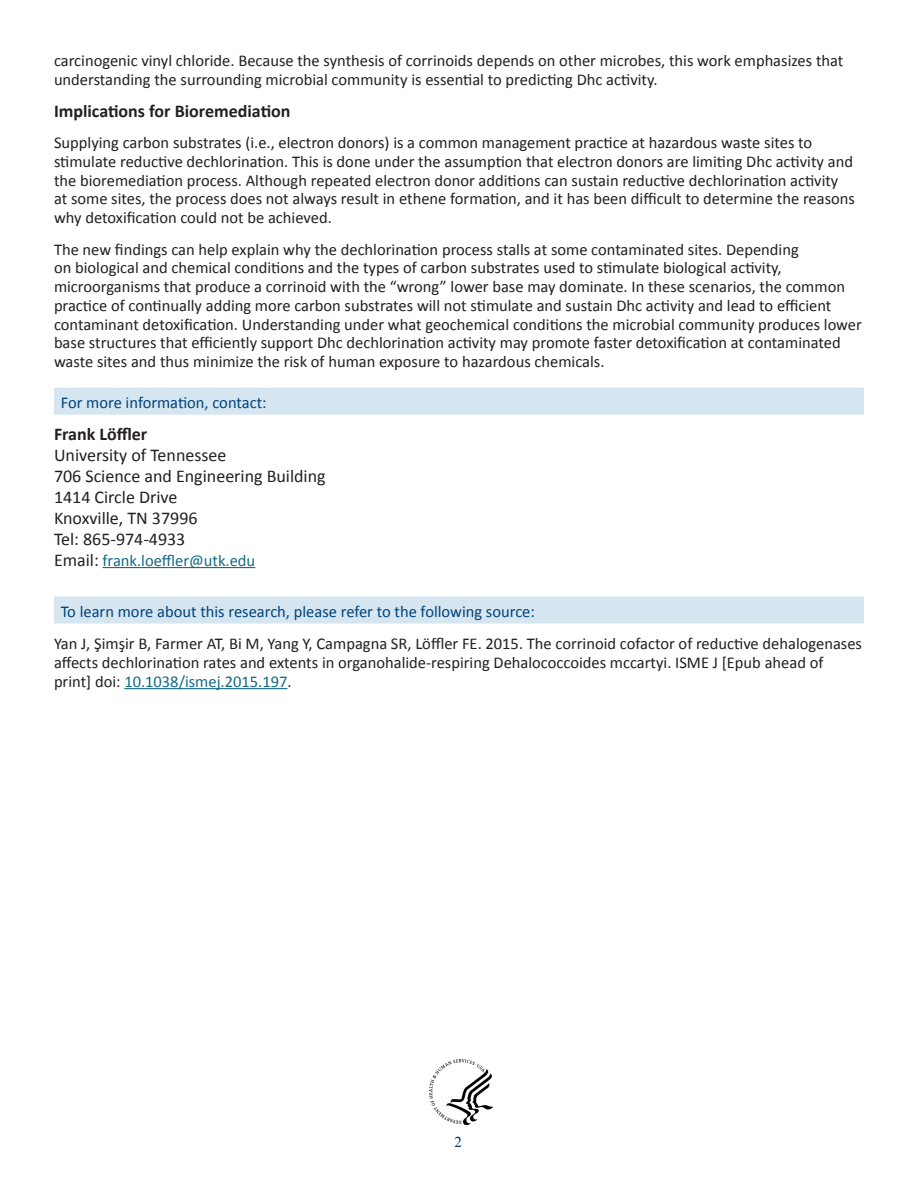
<style>
.page{position:relative;width:918px;height:1188px;background:#fff}
.page>*{position:absolute;margin:0;border:0;box-sizing:border-box;transform-origin:0 0}
.For_More_Info_Contac{font:18px "Calibri";color:#231f20}
.Body_Text{font:700 18px "Calibri";color:#231f20}
.For_More_Info_Contac-2{font:700 18px "Calibri";color:#231f20}
.Body_Text-2{font:16.5px/18.8px "Calibri";color:#231f20}
.Subheads_with_Backgr{font:16.5px "Calibri";color:#00437b}
.For_More_Info_Contac-3{font:16.5px "Calibri";color:#136a85}
.t1{font:15px "Times New Roman";color:#036}
.s1{font-size:18px;color:#231f20}
.s2{color:#136a85}
</style>
<div class="page">
<div style="left:54px;top:388px;width:810px;height:27px;background:#d6e6f0"></div>
<hr style="left:103px;top:567px;width:152px;height:1px;background:#136a85">
<div style="left:54px;top:596px;width:810px;height:27px;background:#d6e6f0"></div>
<hr style="left:124px;top:688px;width:164px;height:1px;background:#136a85">
<img style="left:429px;top:1059px;width:64px;height:65px">
<p class="Body_Text-2" style="left:54px;top:52px;width:791px">carcinogenic vinyl chloride. Because the synthesis of corrinoids depends on other microbes, this work emphasizes that understanding the surrounding microbial community is essential to predicting Dhc activity.</p>
<p class="Body_Text" style="left:54px;top:99px;width:238px">Implications for Bioremediation</p>
<p class="Body_Text-2" style="left:54px;top:133px;width:802px">Supplying carbon substrates (i.e., electron donors) is a common management practice at hazardous waste sites to stimulate reductive dechlorination. This is done under the assumption that electron donors are limiting Dhc activity and the bioremediation process. Although repeated electron donor additions can sustain reductive dechlorination activity at some sites, the process does not always result in ethene formation, and it has been difficult to determine the reasons why detoxification could not be achieved.</p>
<p class="Body_Text-2" style="left:54px;top:240px;width:809px">The new findings can help explain why the dechlorination process stalls at some contaminated sites. Depending<br>on biological and chemical conditions and the types of carbon substrates used to stimulate biological activity, microorganisms that produce a corrinoid with the “wrong” lower base may dominate. In these scenarios, the common practice of continually adding more carbon substrates will not stimulate and sustain Dhc activity and lead to efficient contaminant detoxification. Understanding under what geochemical conditions the microbial community produces lower base structures that efficiently support Dhc dechlorination activity may promote faster detoxification at contaminated waste sites and thus minimize the risk of human exposure to hazardous chemicals.</p>
<p class="Subheads_with_Backgr" style="left:61px;top:392px;width:207px">For more information, contact:</p>
<p class="For_More_Info_Contac-2" style="left:54px;top:423px;width:95px">Frank Löffler</p>
<p class="For_More_Info_Contac" style="left:54px;top:444px;width:174px">University of Tennessee</p>
<p class="For_More_Info_Contac" style="left:54px;top:465px;width:273px">706 Science and Engineering Building</p>
<p class="For_More_Info_Contac" style="left:54px;top:486px;width:125px">1414 Circle Drive</p>
<p class="For_More_Info_Contac" style="left:54px;top:507px;width:145px">Knoxville, TN 37996</p>
<p class="For_More_Info_Contac" style="left:54px;top:527px;width:133px">Tel: 865-974-4933</p>
<p class="For_More_Info_Contac-3" style="left:54px;top:550px;width:203px"><span class="s1">Email:</span> frank.loeffler@utk.edu</p>
<p class="Subheads_with_Backgr" style="left:61px;top:601px;width:476px">To learn more about this research, please refer to the following source:</p>
<p class="Body_Text-2" style="left:54px;top:634px;width:810px">Yan J, Şimşir B, Farmer AT, Bi M, Yang Y, Campagna SR, Löffler FE. 2015. The corrinoid cofactor of reductive dehalogenases affects dechlorination rates and extents in organohalide-respiring Dehalococcoides mccartyi. ISME J [Epub ahead of print] doi: <span class="s2">10.1038/ismej.2015.197</span>.</p>
<p class="t1" style="left:454px;top:1131px;width:9px">2</p>
</div>
